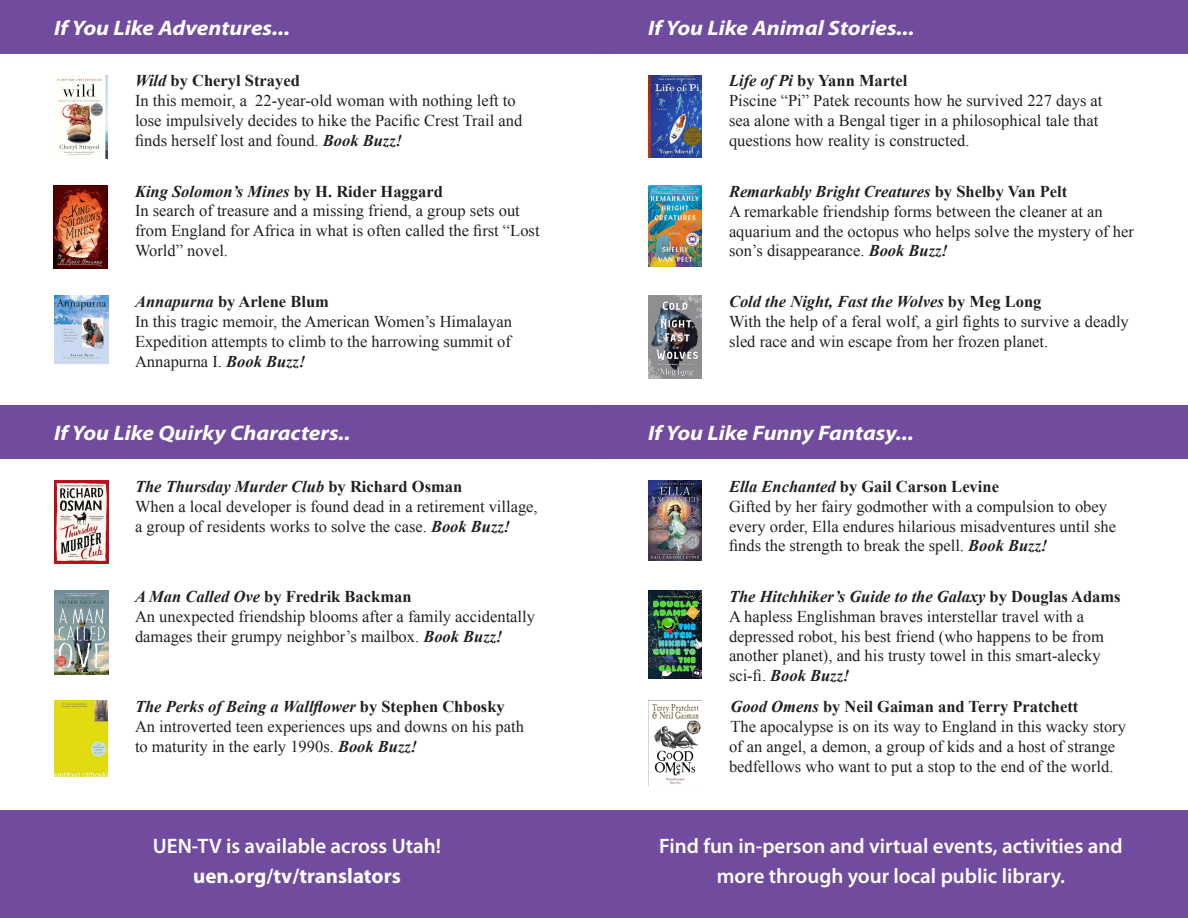
<style>
.page{position:relative;width:1188px;height:918px;background:#fff}
.page>*{position:absolute;margin:0;border:0;box-sizing:border-box;transform-origin:0 0}
.subheader_body{font:600 21px/30px "Myriad Pro";color:#fff;text-align:center}
.book_header_all_italic{font:italic 700 21px "Myriad Pro";color:#fff;scale:1.1 1}
.subheader_body-2{font:700 21px "Myriad Pro";color:#fff}
.LF_Film_Summary{font:16.5px/19.8px "Times New Roman";color:#231f20}
.LF_Film_Summary-2{font:italic 700 16.5px "Times New Roman";color:#231f20}
.LF_Film_Summary-3{font:700 16.5px "Times New Roman";color:#231f20}
.s1{font-style:italic}
.s2{font-weight:700;font-style:italic}
.s3{font-style:normal}
</style>
<div class="page">
<div style="left:0;top:0;width:613px;height:54px;background:#714b9e"></div>
<div style="left:0;top:405px;width:603px;height:54px;background:#714b9e"></div>
<div style="left:0;top:810px;width:1188px;height:108px;background:#714b9e"></div>
<div style="left:594px;top:0;width:594px;height:54px;background:#714b9e"></div>
<div style="left:594px;top:405px;width:594px;height:54px;background:#714b9e"></div>
<img style="left:56px;top:75px;width:52px;height:83px">
<img style="left:54px;top:185px;width:54px;height:83px">
<img style="left:54px;top:296px;width:54px;height:68px">
<img style="left:55px;top:480px;width:54px;height:84px">
<img style="left:54px;top:590px;width:54px;height:84px">
<img style="left:54px;top:701px;width:54px;height:76px">
<img style="left:648px;top:75px;width:54px;height:82px">
<img style="left:648px;top:185px;width:54px;height:82px">
<img style="left:648px;top:296px;width:54px;height:82px">
<img style="left:648px;top:480px;width:54px;height:81px">
<img style="left:648px;top:590px;width:54px;height:89px">
<img style="left:648px;top:701px;width:53px;height:84px">
<p class="book_header_all_italic" style="left:54px;top:16px;width:216px">If You Like Adventures...</p>
<p class="LF_Film_Summary-3" style="left:135px;top:70px;width:166px"><span class="s1">Wild</span> by Cheryl Strayed</p>
<p class="LF_Film_Summary" style="left:135px;top:91px;width:389px">In this memoir, a 22-year-old woman with nothing left to lose impulsively decides to hike the Pacific Crest Trail and finds herself lost and found. <span class="s2">Book Buzz!</span></p>
<p class="LF_Film_Summary-2" style="left:135px;top:180px;width:309px">King Solomon’s Mines <span class="s3">by H. Rider Haggard</span></p>
<p class="LF_Film_Summary" style="left:135px;top:201px;width:406px">In search of treasure and a missing friend, a group sets out from England for Africa in what is often called the first “Lost<br>World” novel.</p>
<p class="LF_Film_Summary-3" style="left:135px;top:291px;width:195px"><span class="s1">Annapurna</span> by Arlene Blum</p>
<p class="LF_Film_Summary" style="left:135px;top:312px;width:379px;text-align:justify">In this tragic memoir, the American Women’s Himalayan Expedition attempts to climb to the harrowing summit of Annapurna I. <span class="s2">Book Buzz!</span></p>
<p class="book_header_all_italic" style="left:54px;top:421px;width:271px">If You Like Quirky Characters..</p>
<p class="LF_Film_Summary-2" style="left:135px;top:475px;width:329px">The Thursday Murder Club <span class="s3">by Richard Osman</span></p>
<p class="LF_Film_Summary" style="left:135px;top:496px;width:404px">When a local developer is found dead in a retirement village, a group of residents works to solve the case. <span class="s2">Book Buzz!</span></p>
<p class="LF_Film_Summary-3" style="left:135px;top:585px;width:278px"><span class="s1">A Man Called Ove</span> by Fredrik Backman</p>
<p class="LF_Film_Summary" style="left:135px;top:606px;width:402px">An unexpected friendship blooms after a family accidentally damages their grumpy neighbor’s mailbox. <span class="s2">Book Buzz!</span></p>
<p class="LF_Film_Summary-2" style="left:135px;top:695px;width:371px">The Perks of Being a Wallflower <span class="s3">by Stephen Chbosky</span></p>
<p class="LF_Film_Summary" style="left:135px;top:717px;width:391px">An introverted teen experiences ups and downs on his path to maturity in the early 1990s. <span class="s2">Book Buzz!</span></p>
<p class="subheader_body" style="left:153px;top:831px;width:290px">UEN-TV is available across Utah!</p>
<p class="subheader_body-2" style="left:193px;top:864px;width:209px">uen.org/tv/translators</p>
<p class="book_header_all_italic" style="left:648px;top:16px;width:244px">If You Like Animal Stories...</p>
<p class="LF_Film_Summary-3" style="left:729px;top:70px;width:180px"><span class="s1">Life of Pi</span> by Yann Martel</p>
<p class="LF_Film_Summary" style="left:729px;top:91px;width:375px">Piscine “Pi” Patek recounts how he survived 227 days at sea alone with a Bengal tiger in a philosophical tale that questions how reality is constructed.</p>
<p class="LF_Film_Summary-2" style="left:729px;top:180px;width:340px">Remarkably Bright Creatures <span class="s3">by Shelby Van Pelt</span></p>
<p class="LF_Film_Summary" style="left:729px;top:201px;width:407px">A remarkable friendship forms between the cleaner at an aquarium and the octopus who helps solve the mystery of her son’s disappearance. <span class="s2">Book Buzz!</span></p>
<p class="LF_Film_Summary-2" style="left:729px;top:290px;width:314px">Cold the Night, Fast the Wolves <span class="s3">by Meg Long</span></p>
<p class="LF_Film_Summary" style="left:729px;top:312px;width:401px">With the help of a feral wolf, a girl fights to survive a deadly sled race and win escape from her frozen planet.</p>
<p class="book_header_all_italic" style="left:648px;top:421px;width:243px">If You Like Funny Fantasy...</p>
<p class="LF_Film_Summary-3" style="left:729px;top:475px;width:271px"><span class="s1">Ella Enchanted</span> by Gail Carson Levine</p>
<p class="LF_Film_Summary" style="left:729px;top:496px;width:389px">Gifted by her fairy godmother with a compulsion to obey every order, Ella endures hilarious misadventures until she finds the strength to break the spell. <span class="s2">Book Buzz!</span></p>
<p class="LF_Film_Summary-2" style="left:729px;top:585px;width:393px">The Hitchhiker’s Guide to the Galaxy <span class="s3">by Douglas Adams</span></p>
<p class="LF_Film_Summary" style="left:729px;top:606px;width:376px">A hapless Englishman braves interstellar travel with a depressed robot, his best friend (who happens to be from another planet), and his trusty towel in this smart-alecky sci-fi. <span class="s2">Book Buzz!</span></p>
<p class="LF_Film_Summary-3" style="left:730px;top:696px;width:349px"><span class="s1">Good Omens</span> by Neil Gaiman and Terry Pratchett</p>
<p class="LF_Film_Summary" style="left:729px;top:717px;width:399px">The apocalypse is on its way to England in this wacky story of an angel, a demon, a group of kids and a host of strange bedfellows who want to put a stop to the end of the world.</p>
<p class="subheader_body" style="left:659px;top:831px;width:465px">Find fun in-person and virtual events, activities and more through your local public library.</p>
</div>
